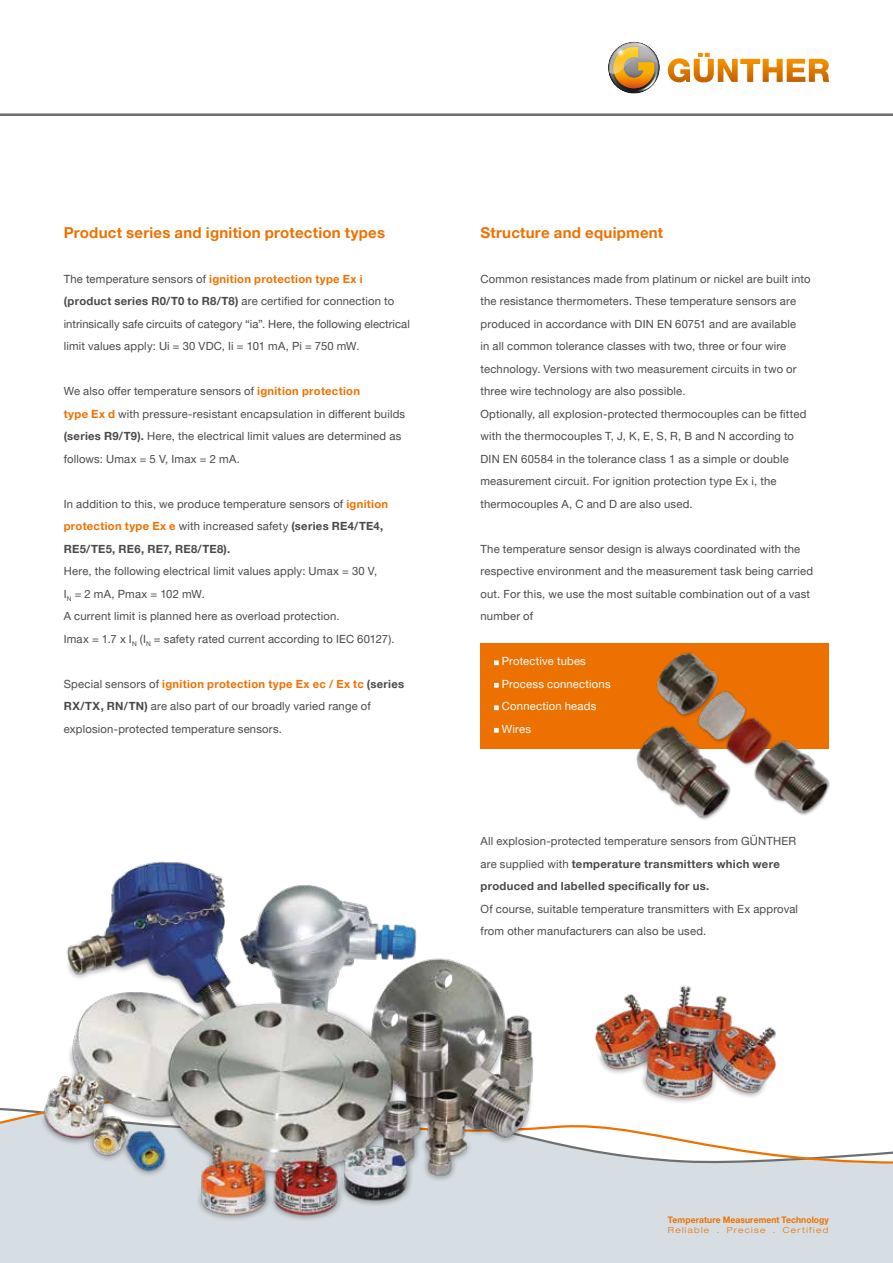
<style>
.page{position:relative;width:893px;height:1263px;background:#fff}
.page>*{position:absolute;margin:0;border:0;box-sizing:border-box;transform-origin:0 0}
.t1{font:700 15px "Helvetica Neue LTW1 G";letter-spacing:.015em;color:#ee7100}
.t2{font:11.25px/22.5px "Helvetica Neue LTW1 G";letter-spacing:.015em;color:#494948}
.t3{font:700 11.25px/22.5px "Helvetica Neue LTW1 G";letter-spacing:.025em;color:#494948}
.t4{font:11.25px/22.5px "Helvetica Neue LTW1 G";letter-spacing:.02em;color:#fff}
.t5{font:700 9px "Helvetica Neue LTW1 G";letter-spacing:.015em;color:#ee7100;scale:.94 1}
.t6{font:300 expanded 8.4px "Helvetica Neue LTW1 G";letter-spacing:.15em;color:#ee7100}
.s1{font-weight:700;color:#ee7100}
.s2{font-weight:700}
.s3{font-weight:400}
</style>
<div class="page">
<div style="left:1px;top:1185px;width:892px;height:78px;background:#d6dee3"></div>
<svg style="left:1px;top:1108px;width:892px;height:77px"></svg>
<svg style="left:668px;top:53px;width:161px;height:29px"></svg>
<img style="left:618px;top:88px;width:8px;height:4px">
<img style="left:626px;top:63px;width:34px;height:31px">
<svg style="left:608px;top:42px;width:51px;height:46px;background:#c4a46d"></svg>
<img style="left:611px;top:43px;width:19px;height:19px">
<hr style="left:0;top:114px;width:893px;height:2px;background:#6f6f6e">
<svg style="left:0;top:1108px;width:1px;height:155px"></svg>
<div style="left:480px;top:643px;width:349px;height:105px;background:#ec7100"></div>
<svg style="left:494px;top:660px;width:5px;height:5px"></svg>
<svg style="left:494px;top:683px;width:5px;height:5px"></svg>
<svg style="left:494px;top:705px;width:5px;height:5px"></svg>
<svg style="left:494px;top:728px;width:5px;height:5px"></svg>
<img style="left:5px;top:861px;width:582px;height:383px">
<img style="left:615px;top:652px;width:215px;height:168px">
<img style="left:583px;top:980px;width:205px;height:129px">
<h1 class="t1" style="left:64px;top:223px;width:323px">Product series and ignition protection types</h1>
<p class="t2" style="left:64px;top:267px;width:348px">The temperature sensors of <span class="s1">ignition protection type Ex i </span><span class="s2">(product series R0/T0 to R8/T8)</span> are certified for connection to intrinsically safe circuits of category “ia”. Here, the following electrical limit values apply: Ui = 30 VDC, Ii = 101 mA, Pi = 750 mW.</p>
<p class="t2" style="left:64px;top:380px;width:343px">We also offer temperature sensors of <span class="s1">ignition protection<br>type Ex d</span> with pressure-resistant encapsulation in different builds <span class="s2">(series R9/T9).</span> Here, the electrical limit values are determined as follows: Umax = 5 V, Imax = 2 mA.</p>
<p class="t2" style="left:64px;top:492px;width:326px">In addition to this, we produce temperature sensors of <span class="s1">ignition protection type Ex e</span> with increased safety <span class="s2">(series RE4/TE4,<br>RE5/TE5, RE6, RE7, RE8/TE8).</span></p>
<p class="t2" style="left:64px;top:560px;width:332px">Here, the following electrical limit values apply: Umax = 30 V,<br>I<sub>N</sub> = 2 mA, Pmax = 102 mW.<br>A current limit is planned here as overload protection.<br>Imax = 1.7 x I<sub>N</sub> (I<sub>N</sub> = safety rated current according to IEC 60127).</p>
<p class="t2" style="left:64px;top:672px;width:342px">Special sensors of <span class="s1">ignition protection type Ex ec / Ex tc</span> <span class="s2">(series<br>RX/TX, RN/TN)</span> are also part of our broadly varied range of explosion-protected temperature sensors.</p>
<h1 class="t1" style="left:480px;top:223px;width:184px">Structure and equipment</h1>
<p class="t2" style="left:480px;top:267px;width:331px">Common resistances made from platinum or nickel are built into the resistance thermometers. These temperature sensors are produced in accordance with DIN EN 60751 and are available<br>in all common tolerance classes with two, three or four wire technology. Versions with two measurement circuits in two or three wire technology are also possible.<br>Optionally, all explosion-protected thermocouples can be fitted with the thermocouples T, J, K, E, S, R, B and N according to DIN EN 60584 in the tolerance class 1 as a simple or double measurement circuit. For ignition protection type Ex i, the thermocouples A, C and D are also used.</p>
<p class="t2" style="left:480px;top:537px;width:334px">The temperature sensor design is always coordinated with the respective environment and the measurement task being carried out. For this, we use the most suitable combination out of a vast number of</p>
<p class="t4" style="left:502px;top:650px;width:110px">Protective tubes<br>Process connections<br>Connection heads<br>Wires</p>
<p class="t3" style="left:480px;top:830px;width:317px"><span class="s3">All explosion-protected temperature sensors from GÜNTHER are supplied with</span> temperature transmitters which were produced and labelled specifically for us.</p>
<p class="t2" style="left:480px;top:897px;width:319px">Of course, suitable temperature transmitters with Ex approval from other manufacturers can also be used.</p>
<p class="t5" style="left:668px;top:1214px;width:173px">Temperature Measurement Technology</p>
<p class="t6" style="left:668px;top:1225px;width:162px">Reliable . Precise . Certified</p>
</div>
